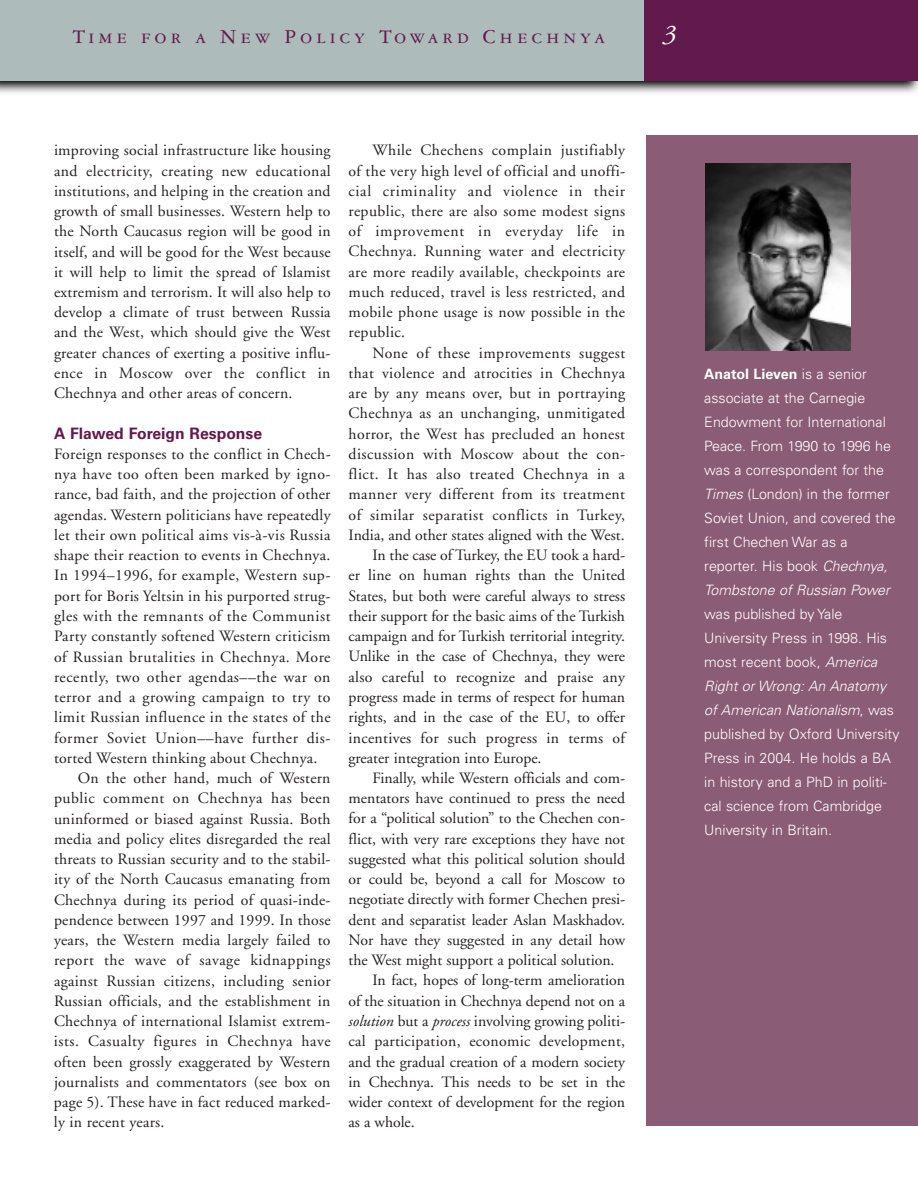
<style>
.page{position:relative;width:918px;height:1188px;background:#fff}
.page>*{position:absolute;margin:0;border:0;box-sizing:border-box;transform-origin:0 0}
.t1{font:italic 27px "Adobe Garamond";color:#fff}
.t2{font:21px "Garamond Three SC";letter-spacing:.2em;color:#62194b}
.t3{font:15.75px/20.2px "Adobe Garamond";letter-spacing:.015em;color:#231f20;text-align:justify}
.t4{font:15.75px "Adobe Garamond";letter-spacing:.035em;color:#231f20}
.t5{font:700 15.75px "Univers";color:#62194b}
.t6{font:300 14.25px/24px "Univers";color:#fff}
.s1{font-style:italic}
.s2{font-weight:700}
</style>
<div class="page">
<img style="left:0;top:81px;width:918px;height:12px">
<div style="left:625px;top:0;width:293px;height:81px;background:#62194b"></div>
<div style="left:0;top:0;width:643px;height:81px;background:#adbbbb"></div>
<div style="left:646px;top:135px;width:272px;height:990px;background:#8a5c75"></div>
<img style="left:705px;top:164px;width:145px;height:187px">
<h2 class="t2" style="left:72px;top:28px;width:534px">Time for a New Policy Toward Chechnya</h2>
<h1 class="t1" style="left:663px;top:23px;width:15px">3</h1>
<p class="t3" style="left:54px;top:142px;width:278px">improving social infrastructure like housing and electricity, creating new educational institutions, and helping in the creation and growth of small businesses. Western help to the North Caucasus region will be good in itself, and will be good for the West because it will help to limit the spread of Islamist extremism and terrorism. It will also help to develop a climate of trust between Russia and the West, which should give the West greater chances of exerting a positive influ&shy;ence in Moscow over the conflict in Chechnya and other areas of concern.</p>
<p class="t5" style="left:54px;top:427px;width:210px">A Flawed Foreign Response</p>
<p class="t3" style="left:54px;top:445px;width:278px">Foreign responses to the conflict in Chech-</p>
<p class="t4" style="left:54px;top:468px;width:278px">nya have too often been marked by igno-</p>
<p class="t3" style="left:54px;top:486px;width:278px">rance, bad faith, and the projection of other</p>
<p class="t3" style="left:54px;top:506px;width:278px">agendas. Western politicians have repeatedly</p>
<p class="t3" style="left:54px;top:526px;width:278px">let their own political aims vis-à-vis Russia</p>
<p class="t3" style="left:54px;top:547px;width:278px">shape their reaction to events in Chechnya.</p>
<p class="t4" style="left:54px;top:569px;width:278px">In 1994–1996, for example, Western sup-</p>
<p class="t3" style="left:54px;top:587px;width:278px">port for Boris Yeltsin in his purported strug-</p>
<p class="t4" style="left:54px;top:610px;width:278px">gles with the remnants of the Communist</p>
<p class="t3" style="left:54px;top:628px;width:278px">Party constantly softened Western criticism</p>
<p class="t4" style="left:54px;top:650px;width:278px">of Russian brutalities in Chechnya. More</p>
<p class="t4" style="left:54px;top:670px;width:278px">recently, two other agendas––the war on</p>
<p class="t4" style="left:54px;top:691px;width:278px">terror and a growing campaign to try to</p>
<p class="t4" style="left:54px;top:711px;width:278px">limit Russian influence in the states of the</p>
<p class="t4" style="left:54px;top:731px;width:278px">former Soviet Union––have further dis-</p>
<p class="t3" style="left:54px;top:749px;width:265px">torted Western thinking about Chechnya.</p>
<p class="t3" style="left:78px;top:769px;width:254px">On the other hand, much of Western</p>
<p class="t3" style="left:54px;top:790px;width:278px">public comment on Chechnya has been</p>
<p class="t3" style="left:54px;top:810px;width:278px">uninformed or biased against Russia. Both</p>
<p class="t3" style="left:54px;top:830px;width:278px">media and policy elites disregarded the real</p>
<p class="t3" style="left:54px;top:850px;width:278px">threats to Russian security and to the stabil-</p>
<p class="t3" style="left:54px;top:871px;width:278px">ity of the North Caucasus emanating from</p>
<p class="t3" style="left:54px;top:891px;width:278px">Chechnya during its period of quasi-inde-</p>
<p class="t3" style="left:54px;top:911px;width:278px">pendence between 1997 and 1999. In those</p>
<p class="t3" style="left:54px;top:931px;width:278px">years, the Western media largely failed to</p>
<p class="t4" style="left:54px;top:954px;width:278px">report the wave of savage kidnappings</p>
<p class="t3" style="left:54px;top:972px;width:278px">against Russian citizens, including senior</p>
<p class="t3" style="left:54px;top:992px;width:278px">Russian officials, and the establishment in</p>
<p class="t3" style="left:54px;top:1012px;width:278px">Chechnya of international Islamist extrem-</p>
<p class="t4" style="left:54px;top:1035px;width:278px">ists. Casualty figures in Chechnya have</p>
<p class="t3" style="left:54px;top:1053px;width:278px">often been grossly exaggerated by Western</p>
<p class="t3" style="left:54px;top:1073px;width:278px">journalists and commentators (see box on</p>
<p class="t3" style="left:54px;top:1093px;width:278px">page 5). These have in fact reduced marked-</p>
<p class="t3" style="left:54px;top:1114px;width:112px">ly in recent years.</p>
<p class="t3" style="left:349px;top:142px;width:278px;text-indent:24px">While Chechens complain justifiably of the very high level of official and unoffi&shy;cial criminality and violence in their republic, there are also some modest signs of improvement in everyday life in Chechnya. Running water and electricity are more readily available, checkpoints are much reduced, travel is less restricted, and mobile phone usage is now possible in the republic.</p>
<p class="t3" style="left:373px;top:344px;width:254px">None of these improvements suggest</p>
<p class="t3" style="left:349px;top:364px;width:278px">that violence and atrocities in Chechnya</p>
<p class="t3" style="left:349px;top:385px;width:278px">are by any means over, but in portraying</p>
<p class="t3" style="left:349px;top:405px;width:278px">Chechnya as an unchanging, unmitigated</p>
<p class="t3" style="left:349px;top:425px;width:278px">horror, the West has precluded an honest</p>
<p class="t3" style="left:349px;top:445px;width:278px">discussion with Moscow about the con-</p>
<p class="t4" style="left:349px;top:468px;width:278px">flict. It has also treated Chechnya in a</p>
<p class="t3" style="left:349px;top:486px;width:278px">manner very different from its treatment</p>
<p class="t3" style="left:349px;top:506px;width:278px">of similar separatist conflicts in Turkey,</p>
<p class="t3" style="left:349px;top:526px;width:278px">India, and other states aligned with the West.</p>
<p class="t3" style="left:373px;top:547px;width:254px">In the case of Turkey, the EU took a hard-</p>
<p class="t3" style="left:349px;top:567px;width:278px">er line on human rights than the United</p>
<p class="t3" style="left:349px;top:587px;width:278px">States, but both were careful always to stress</p>
<p class="t3" style="left:349px;top:607px;width:278px">their support for the basic aims of the Turkish</p>
<p class="t3" style="left:349px;top:628px;width:278px">campaign and for Turkish territorial integrity.</p>
<p class="t3" style="left:349px;top:648px;width:278px">Unlike in the case of Chechnya, they were</p>
<p class="t3" style="left:349px;top:668px;width:278px">also careful to recognize and praise any</p>
<p class="t3" style="left:349px;top:688px;width:278px">progress made in terms of respect for human</p>
<p class="t3" style="left:349px;top:709px;width:278px">rights, and in the case of the EU, to offer</p>
<p class="t3" style="left:349px;top:729px;width:278px">incentives for such progress in terms of</p>
<p class="t3" style="left:349px;top:749px;width:194px">greater integration into Europe.</p>
<p class="t3" style="left:373px;top:769px;width:254px">Finally, while Western officials and com-</p>
<p class="t3" style="left:349px;top:790px;width:278px">mentators have continued to press the need</p>
<p class="t3" style="left:349px;top:810px;width:278px">for a “political solution” to the Chechen con-</p>
<p class="t3" style="left:349px;top:830px;width:278px">flict, with very rare exceptions they have not</p>
<p class="t3" style="left:349px;top:850px;width:278px">suggested what this political solution should</p>
<p class="t3" style="left:349px;top:871px;width:278px">or could be, beyond a call for Moscow to</p>
<p class="t3" style="left:349px;top:891px;width:278px">negotiate directly with former Chechen presi-</p>
<p class="t3" style="left:349px;top:911px;width:278px">dent and separatist leader Aslan Maskhadov.</p>
<p class="t3" style="left:349px;top:931px;width:278px">Nor have they suggested in any detail how</p>
<p class="t3" style="left:349px;top:952px;width:268px">the West might support a political solution.</p>
<p class="t3" style="left:373px;top:972px;width:254px">In fact, hopes of long-term amelioration</p>
<p class="t3" style="left:349px;top:992px;width:278px">of the situation in Chechnya depend not on a</p>
<p class="t3" style="left:349px;top:1012px;width:278px"><span class="s1">solution</span> but a <span class="s1">process</span> involving growing politi-</p>
<p class="t3" style="left:349px;top:1033px;width:278px">cal participation, economic development,</p>
<p class="t3" style="left:349px;top:1053px;width:278px">and the gradual creation of a modern society</p>
<p class="t3" style="left:349px;top:1073px;width:278px">in Chechnya. This needs to be set in the</p>
<p class="t3" style="left:349px;top:1093px;width:278px">wider context of development for the region</p>
<p class="t3" style="left:349px;top:1114px;width:68px">as a whole.</p>
<p class="t6" style="left:704px;top:363px;width:193px"><span class="s2">Anatol Lieven</span> is a senior associate at the Carnegie<br>Endowment for International<br>Peace. From 1990 to 1996 he was a correspondent for the<br><span class="s1">Times</span> (London) in the former<br>Soviet Union, and covered the first Chechen War as a reporter. His book <span class="s1">Chechnya,<br>Tombstone of Russian Power</span></p>
<p class="t6" style="left:704px;top:603px;width:197px">was published by Yale<br>University Press in 1998. His most recent book, <span class="s1">America<br>Right or Wrong: An Anatomy of American Nationalism</span>, was published by Oxford University<br>Press in 2004. He holds a BA in history and a PhD in politi&shy;cal science from Cambridge<br>University in Britain.</p>
</div>
